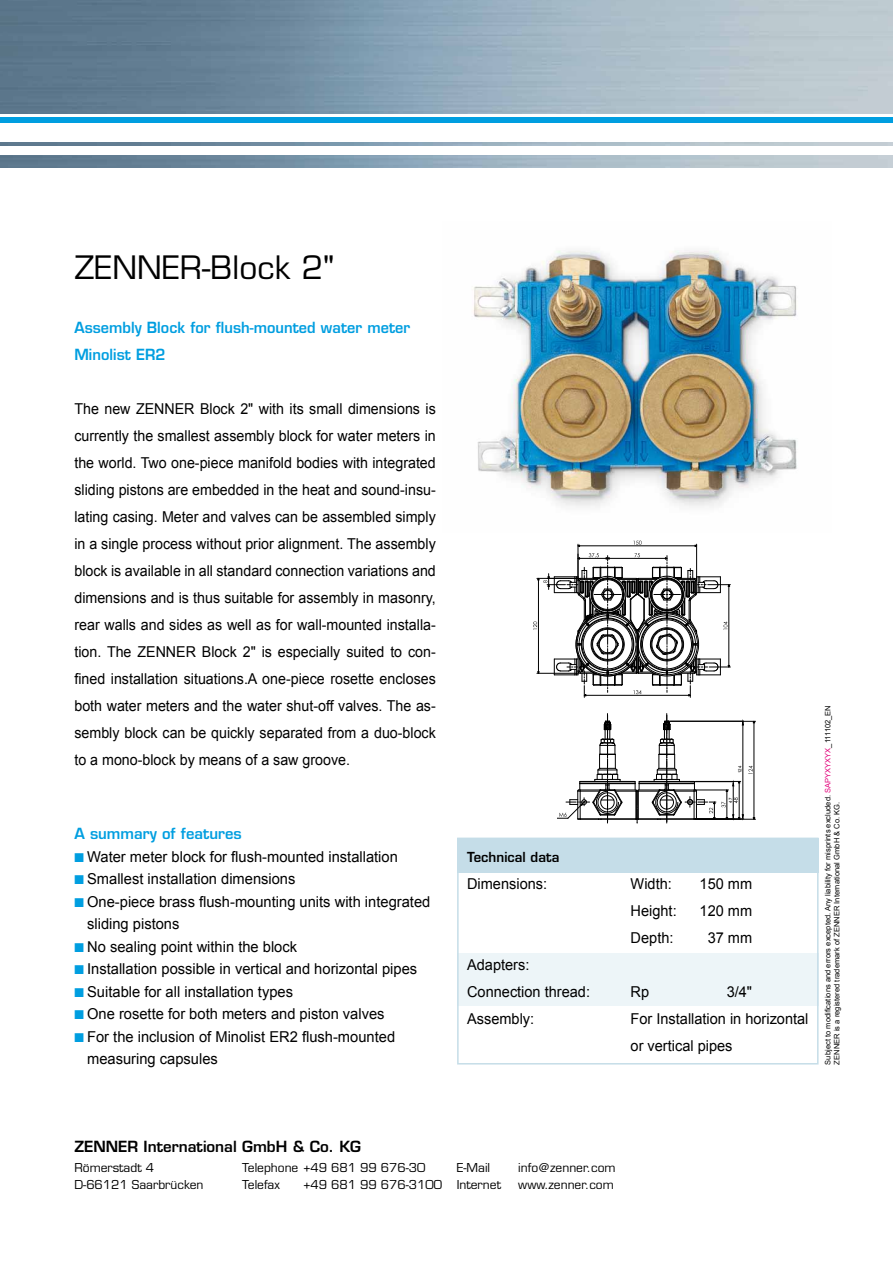
<style>
.page{position:relative;width:893px;height:1263px;background:#fff}
.page>*{position:absolute;margin:0;border:0;box-sizing:border-box;transform-origin:0 0}
.t1{font:31.5px "Eurostile LT Std";letter-spacing:.005em;color:#000}
.t2{font:15px/27px "Arial";color:#000;text-align:justify;scale:.95 1}
.t3{font:15px/22.5px "Arial";color:#000}
.t4{font:600 15px/27px "Eurostile LT Std";letter-spacing:.005em;color:#009ee0;scale:.96 1}
.t5{font:600 15px "Eurostile LT Std";color:#000}
.t6{font:600 15px "Eurostile LT Std";letter-spacing:.005em;color:#009ee0}
.t7{font:600 13.5px "Eurostile LT Std";letter-spacing:.005em;color:#000}
.t8{font:12px/16.5px "Eurostile LT Std";color:#000}
.t9{font:7.5px/9px "Arial";letter-spacing:.005em;color:#000}
.t10{font:6px "Arial";letter-spacing:.03em;color:#000}
.t11{font:4.95px "Arial";color:#000}
.t12{font:4.35px "Arial";color:#000}
.s1{color:#009ee0}
.s2{color:#e2007a}
</style>
<div class="page">
<div style="left:457px;top:953px;width:362px;height:52px;background:#edf5f8"></div>
<div style="left:457px;top:839px;width:362px;height:34px;background:#c5dde8"></div>
<div style="left:457px;top:837px;width:362px;height:227px;border:2px solid #c5dde8"></div>
<img style="left:0;top:0;width:893px;height:113px">
<div style="left:0;top:117px;width:893px;height:6px;background:#009ee0"></div>
<img style="left:0;top:142px;width:893px;height:4px">
<img style="left:0;top:155px;width:893px;height:13px">
<svg style="left:633px;top:541px;width:9px;height:4px"></svg>
<hr style="left:578px;top:544px;width:1px;height:35px;background:#000">
<hr style="left:696px;top:544px;width:1px;height:35px;background:#000">
<hr style="left:578px;top:545px;width:119px;height:1px;background:#000">
<svg style="left:533px;top:553px;width:197px;height:144px"></svg>
<hr style="left:696px;top:819px;width:60px;height:1px;background:#000">
<hr style="left:670px;top:721px;width:86px;height:1px;background:#000">
<svg style="left:557px;top:713px;width:198px;height:111px"></svg>
<img style="left:473px;top:250px;width:324px;height:257px">
<h1 class="t1" style="left:74px;top:248px;width:262px">ZENNER-Block 2"</h1>
<p class="t4" style="left:74px;top:314px;width:351px">Assembly Block for flush-mounted water meter<br>Minolist ER2</p>
<p class="t2" style="left:74px;top:395px;width:382px">The new ZENNER Block 2" with its small dimensions is currently the smallest assembly block for water meters in the world. Two one-piece manifold bodies with integrated sliding pistons are embedded in the heat and sound-insu&shy;lating casing. Meter and valves can be assembled simply in a single process without prior alignment. The assembly block is available in all standard connection variations and dimensions and is thus suitable for assembly in masonry, rear walls and sides as well as for wall-mounted installa&shy;tion. The ZENNER Block 2" is especially suited to con&shy;fined installation situations.A one-piece rosette encloses both water meters and the water shut-off valves. The as&shy;sembly block can be quickly separated from a duo-block to a mono-block by means of a saw groove.</p>
<p class="t6" style="left:74px;top:824px;width:169px">A summary of features</p>
<p class="t3" style="left:74px;top:845px;width:325px"><span class="s1">■</span> Water meter block for flush-mounted installation</p>
<p class="t3" style="left:74px;top:868px;width:223px"><span class="s1">■</span> Smallest installation dimensions</p>
<p class="t3" style="left:87px;top:890px;width:345px;text-indent:-13px"><span class="s1">■</span> One-piece brass flush-mounting units with integrated sliding pistons</p>
<p class="t3" style="left:74px;top:935px;width:224px"><span class="s1">■</span> No sealing point within the block</p>
<p class="t3" style="left:74px;top:958px;width:344px"><span class="s1">■</span> Installation possible in vertical and horizontal pipes</p>
<p class="t3" style="left:74px;top:980px;width:220px"><span class="s1">■</span> Suitable for all installation types</p>
<p class="t3" style="left:74px;top:1003px;width:312px"><span class="s1">■</span> One rosette for both meters and piston valves</p>
<p class="t3" style="left:87px;top:1025px;width:309px;text-indent:-13px"><span class="s1">■</span> For the inclusion of Minolist ER2 flush-mounted measuring capsules</p>
<p class="t12" style="left:737px;top:773px;width:9px;rotate:-90deg">124</p>
<p class="t12" style="left:728px;top:802px;width:6px;rotate:-90deg">47</p>
<p class="t7" style="left:467px;top:848px;width:94px">Technical data</p>
<p class="t3" style="left:467px;top:873px;width:82px">Dimensions:</p>
<p class="t3" style="left:631px;top:873px;width:43px">Width:</p>
<p class="t3" style="left:700px;top:873px;width:54px">150 mm</p>
<p class="t3" style="left:631px;top:900px;width:48px">Height:</p>
<p class="t3" style="left:700px;top:900px;width:54px">120 mm</p>
<p class="t3" style="left:631px;top:927px;width:44px">Depth:</p>
<p class="t3" style="left:708px;top:927px;width:46px">37 mm</p>
<p class="t3" style="left:467px;top:951px;width:124px;line-height:27px">Adapters:<br>Connection thread:</p>
<p class="t10" style="left:534px;top:855px;width:17px">Mono</p>
<p class="t11" style="left:493px;top:882px;width:63px">MA XX-10/2010 SAP12xxxx</p>
<p class="t10" style="left:534px;top:858px;width:13px">Duo</p>
<p class="t3" style="left:631px;top:981px;width:20px">Rp</p>
<p class="t3" style="left:727px;top:981px;width:27px">3/4"</p>
<p class="t3" style="left:467px;top:1008px;width:69px">Assembly:</p>
<p class="t3" style="left:631px;top:1005px;width:179px;line-height:27px">For Installation in horizontal or vertical pipes</p>
<p class="t9" style="left:823px;top:1064px;width:361px;rotate:-90deg">Subject to modifications and errors excepted. Any liability for misprints excluded. <span class="s2">SAPYXYXYX</span>_111102_EN<br>ZENNER is a registered trademark of ZENNER International GmbH &amp; Co. KG.</p>
<p class="t5" style="left:74px;top:1136px;width:288px">ZENNER International GmbH &amp; Co. KG</p>
<p class="t8" style="left:74px;top:1159px;width:131px">Römerstadt 4<br>D-66121 Saarbrücken</p>
<p class="t8" style="left:242px;top:1159px;width:185px">Telephone +49 681 99 676-30<br>Telefax</p>
<p class="t8" style="left:304px;top:1176px;width:140px">+49 681 99 676-3100</p>
<p class="t8" style="left:457px;top:1159px;width:35px">E-Mail</p>
<p class="t8" style="left:518px;top:1159px;width:99px">info@zenner.com</p>
<p class="t8" style="left:457px;top:1176px;width:46px">Internet</p>
<p class="t8" style="left:518px;top:1176px;width:97px">www.zenner.com</p>
</div>
